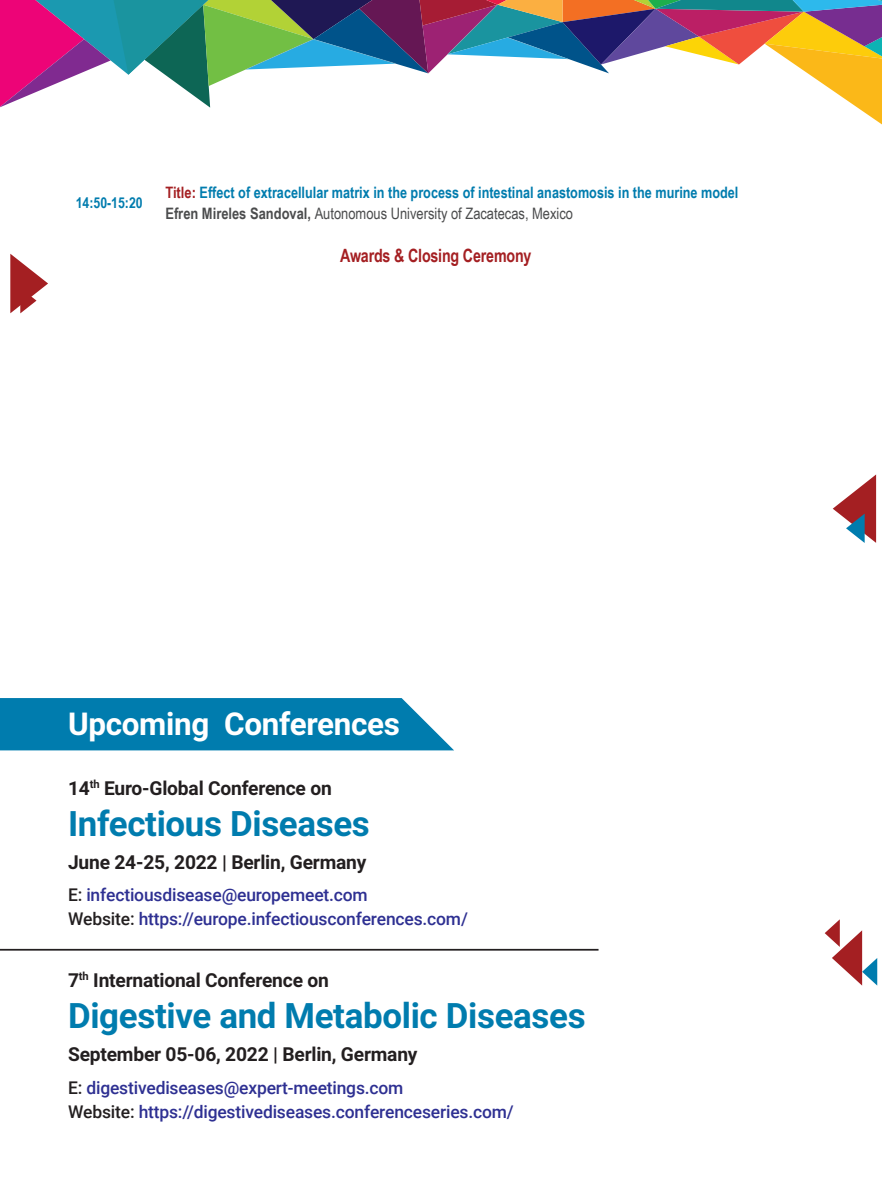
<style>
.page{position:relative;width:882px;height:1197px;background:#fff}
.page>*{position:absolute;margin:0;border:0;box-sizing:border-box;transform-origin:0 0}
.t1{font:700 35px "Roboto";letter-spacing:-.01em;color:#007cae}
.t2{font:700 31.5px "Roboto";letter-spacing:-.01em;color:#fff}
.t3{font:700 19.25px "Roboto";letter-spacing:-.01em;color:#231f20}
.t4{font:700 18.38px "Arial Narrow";letter-spacing:-.01em;color:#a41f22;scale:.95 1}
.t5{font:500 17.5px "Roboto";letter-spacing:-.01em;color:#2e3092}
.Introduction{font:700 15.75px/21px "Arial Narrow";color:#007cae}
.t6{font:700 15.05px "Arial Narrow";color:#007cae}
.s1{color:#a41f22}
.s2{color:#4b4c4d}
.s3{font-weight:400;color:#4b4c4d}
.s4{color:#231f20}
</style>
<div class="page">
<svg style="left:0;top:0;width:882px;height:125px"></svg>
<svg style="left:833px;top:474px;width:43px;height:69px"></svg>
<svg style="left:825px;top:919px;width:52px;height:67px"></svg>
<svg style="left:10px;top:254px;width:38px;height:59px"></svg>
<svg style="left:0;top:698px;width:454px;height:52px;background:#0e83b2"></svg>
<hr style="left:0;top:949px;width:599px;height:2px;background:#231f20">
<p class="t6" style="left:76px;top:191px;width:68px">14:50-15:20</p>
<p class="Introduction" style="left:165px;top:181px;width:575px"><span class="s1">Title:</span> Effect of extracellular matrix in the process of intestinal anastomosis in the murine model<br><span class="s2">Efren Mireles Sandoval,</span> <span class="s3">Autonomous University of Zacatecas, Mexico</span></p>
<p class="t4" style="left:340px;top:241px;width:203px">Awards &amp; Closing Ceremony</p>
<p class="t2" style="left:68px;top:701px;width:334px">Upcoming Conferences</p>
<p class="t3" style="left:68px;top:775px;width:265px">14<sup>th</sup> Euro-Global Conference on</p>
<p class="t1" style="left:68px;top:799px;width:303px">Infectious Diseases</p>
<p class="t3" style="left:68px;top:849px;width:300px">June 24-25, 2022 | Berlin, Germany</p>
<p class="t5" style="left:68px;top:883px;width:301px"><span class="s4">E:</span> infectiousdisease@europemeet.com</p>
<p class="t5" style="left:68px;top:906px;width:401px"><span class="s4">Website:</span> https://europe.infectiousconferences.com/</p>
<p class="t3" style="left:68px;top:966px;width:262px">7<sup>th</sup> International Conference on</p>
<p class="t1" style="left:68px;top:991px;width:519px">Digestive and Metabolic Diseases</p>
<p class="t3" style="left:68px;top:1041px;width:351px">September 05-06, 2022 | Berlin, Germany</p>
<p class="t5" style="left:68px;top:1076px;width:337px"><span class="s4">E:</span> digestivediseases@expert-meetings.com</p>
<p class="t5" style="left:68px;top:1100px;width:447px"><span class="s4">Website:</span> https://digestivediseases.conferenceseries.com/</p>
</div>
